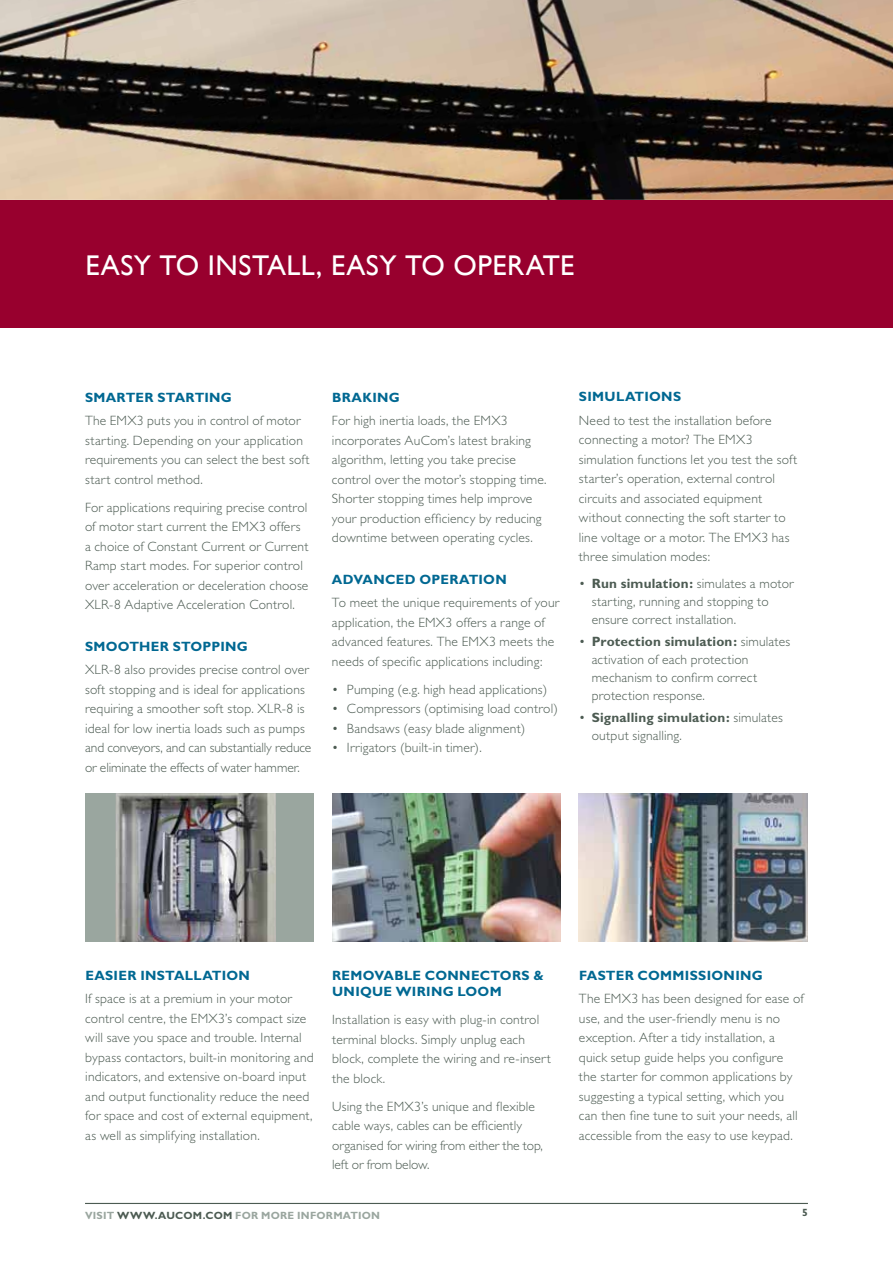
<style>
.page{position:relative;width:893px;height:1263px;background:#fff}
.page>*{position:absolute;margin:0;border:0;box-sizing:border-box;transform-origin:0 0}
.t1{font:28.5px "Gill Sans";letter-spacing:-.025em;color:#fff}
.t2{font:300 13.5px/19.5px "Gill Sans";letter-spacing:.015em;color:#4c5b52}
.t3{font:700 13.5px/16.2px "Gill Sans";letter-spacing:.02em;color:#006892}
.t4{font:700 10.5px "Gill Sans";letter-spacing:.025em;color:#9aa69f}
.t5{font:700 10.5px "Gill Sans";color:#4c5b52}
.s1{font-weight:700}
.s2{color:#4c5b52}
</style>
<div class="page">
<div style="left:0;top:200px;width:893px;height:127px;background:#98002e"></div>
<hr style="left:85px;top:1203px;width:723px;height:1px;background:#4c5b52">
<img style="left:0;top:0;width:893px;height:200px">
<img style="left:579px;top:793px;width:229px;height:149px">
<img style="left:332px;top:793px;width:229px;height:149px">
<div style="left:85px;top:793px;width:229px;height:149px;background:#9aa69f"></div>
<img style="left:115px;top:793px;width:161px;height:149px">
<h1 class="t1" style="left:85px;top:249px;width:17px">EASY</h1>
<h1 class="t1" style="left:159px;top:249px;width:189px">TOINSTALL , EASY</h1>
<h1 class="t1" style="left:405px;top:249px;width:68px">TO OPERA</h1>
<h1 class="t1" style="left:543px;top:249px;width:30px">TE</h1>
<p class="t3" style="left:85px;top:389px;width:42px">SMARTER</p>
<p class="t3" style="left:157px;top:389px;width:76px">STARTING</p>
<p class="t2" style="left:85px;top:411px;width:226px">The EMX3 puts you in control of motor starting. Depending on your application requirements you can select the best soft start control method.</p>
<p class="t2" style="left:85px;top:497px;width:225px">For applications requiring precise control of motor start current the EMX3 offers a choice of Constant Current or Current Ramp start modes. For superior control over acceleration or deceleration choose XLR-8 Adaptive Acceleration Control.</p>
<p class="t3" style="left:85px;top:638px;width:164px">SMOOTHER STOPPING</p>
<p class="t2" style="left:85px;top:660px;width:228px">XLR-8 also provides precise control over soft stopping and is ideal for applications requiring a smoother soft stop. XLR-8 is ideal for low inertia loads such as pumps and conveyors, and can substantially reduce or eliminate the effects of water hammer.</p>
<p class="t3" style="left:332px;top:389px;width:69px">BRAKING</p>
<p class="t2" style="left:332px;top:411px;width:216px">For high inertia loads, the EMX3 incorporates AuCom’s latest braking algorithm, letting you take precise control over the motor’s stopping time.<br>Shorter stopping times help improve your production efficiency by reducing downtime between operating cycles.</p>
<p class="t3" style="left:332px;top:571px;width:110px">ADVANCED OPER</p>
<p class="t3" style="left:459px;top:571px;width:47px">ATION</p>
<p class="t2" style="left:332px;top:593px;width:229px">To meet the unique requirements of your application, the EMX3 offers a range of advanced features. The EMX3 meets the needs of specific applications including:</p>
<p class="t2" style="left:332px;top:679px;width:217px">• Pumping (e.g. high head applications)</p>
<p class="t2" style="left:332px;top:699px;width:227px">• Compressors (optimising load control)</p>
<p class="t2" style="left:332px;top:718px;width:195px">• Bandsaws (easy blade alignment)</p>
<p class="t2" style="left:332px;top:738px;width:152px">• Irrigators (built-in timer).</p>
<p class="t3" style="left:579px;top:389px;width:10px">Simu</p>
<p class="t3" style="left:616px;top:389px;width:67px">lations</p>
<p class="t2" style="left:579px;top:411px;width:220px">Need to test the installation before connecting a motor? The EMX3 simulation functions let you test the soft starter’s operation, external control circuits and associated equipment without connecting the soft starter to line voltage or a motor. The EMX3 has three simulation modes:</p>
<p class="t2" style="left:592px;top:574px;width:203px;line-height:18px;text-indent:-13px">• <span class="s1">Run simulation:</span> simulates a motor starting, running and stopping to ensure correct installation.</p>
<p class="t2" style="left:592px;top:633px;width:200px;line-height:18px;text-indent:-13px">• <span class="s1">Protection simulation:</span> simulates activation of each protection mechanism to confirm correct protection response.</p>
<p class="t2" style="left:592px;top:709px;width:193px;line-height:18px;text-indent:-13px">• <span class="s1">Signalling simulation:</span> simulates output signalling.</p>
<p class="t3" style="left:85px;top:967px;width:71px">EASIER INST</p>
<p class="t3" style="left:174px;top:967px;width:75px">ALLATION</p>
<p class="t2" style="left:85px;top:989px;width:230px">If space is at a premium in your motor control centre, the EMX3’s compact size will save you space and trouble. Internal bypass contactors, built-in monitoring and indicators, and extensive on-board input and output functionality reduce the need for space and cost of external equipment, as well as simplifying installation.</p>
<p class="t3" style="left:332px;top:967px;width:213px;text-indent:72px">le connectors &amp;<br>UNIQUE WIRING LOOM</p>
<p class="t2" style="left:332px;top:1010px;width:220px">Installation is easy with plug-in control terminal blocks. Simply unplug each block, complete the wiring and re-insert the block.</p>
<p class="t2" style="left:332px;top:1096px;width:212px">Using the EMX3’s unique and flexible cable ways, cables can be efficiently organised for wiring from either the top, left or from below.</p>
<p class="t3" style="left:332px;top:967px;width:30px">Removab</p>
<p class="t3" style="left:579px;top:967px;width:29px">FASTER</p>
<p class="t3" style="left:638px;top:967px;width:127px">COMMISSIONING</p>
<p class="t2" style="left:579px;top:989px;width:226px">The EMX3 has been designed for ease of use, and the user-friendly menu is no exception. After a tidy installation, a quick setup guide helps you configure the starter for common applications by suggesting a typical setting, which you can then fine tune to suit your needs, all accessible from the easy to use keypad.</p>
<p class="t4" style="left:85px;top:1209px;width:295px">VISIT <span class="s2">WWW.AUCOM.COM</span> FOR MORE INFORMATION</p>
<p class="t5" style="left:802px;top:1206px;width:7px">5</p>
</div>
